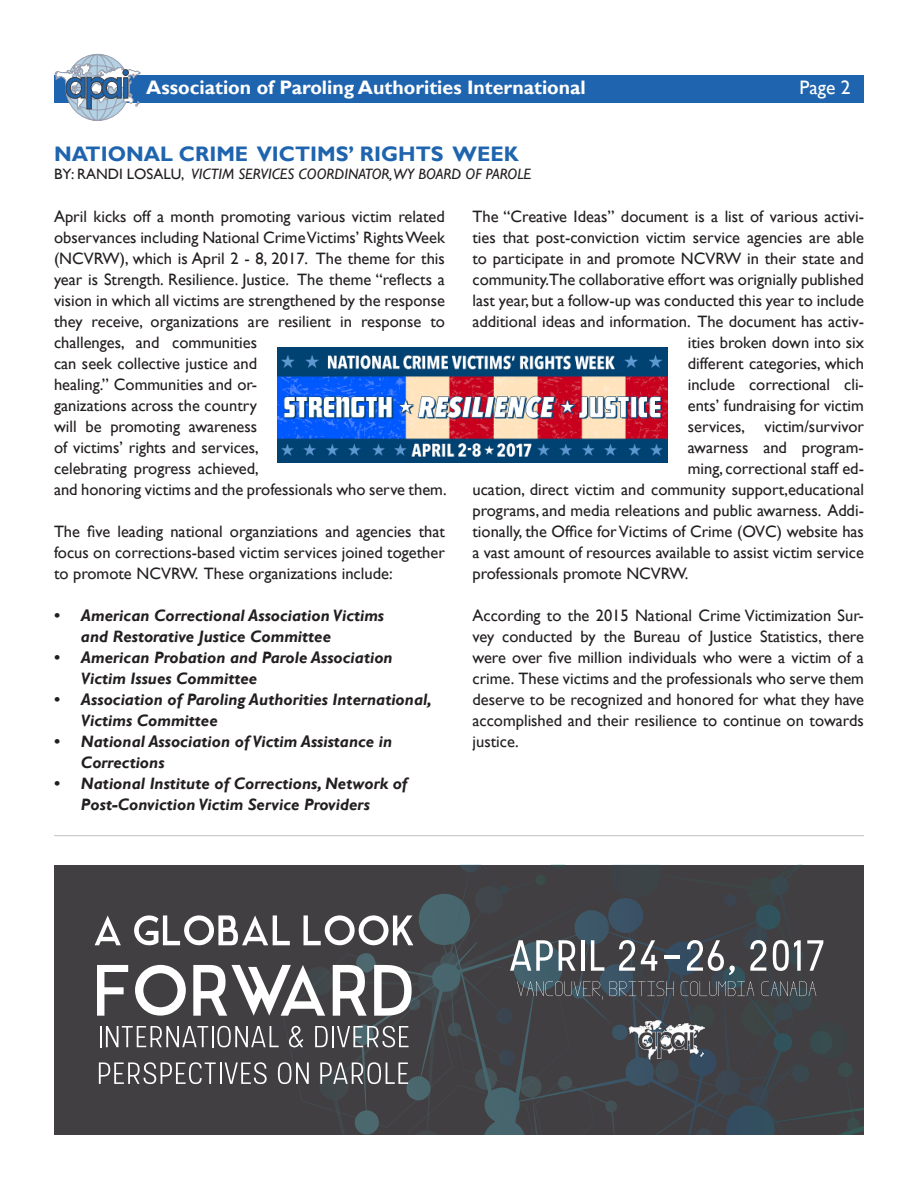
<style>
.page{position:relative;width:918px;height:1188px;background:#fff}
.page>*{position:absolute;margin:0;border:0;box-sizing:border-box;transform-origin:0 0}
.t1{font:700 21px "Gill Sans";color:#1f64ae}
.t2{font:700 19.5px "Gill Sans";color:#fff}
.t3{font:19.5px "Gill Sans";color:#fff}
.t4{font:16.5px/21px "Gill Sans";color:#231f20;text-align:justify}
.t5{font:italic 700 16.5px/21px "Gill Sans";color:#231f20}
.t6{font:italic 15px "Gill Sans";color:#231f20}
.s1{font-style:normal}
</style>
<div class="page">
<div style="left:54px;top:75px;width:810px;height:27px;background:#1f64ae"></div>
<svg style="left:55px;top:54px;width:86px;height:67px"></svg>
<div style="left:54px;top:865px;width:810px;height:270px;background:#413f41"></div>
<svg style="left:336px;top:1084px;width:189px;height:51px"></svg>
<svg style="left:532px;top:940px;width:332px;height:195px"></svg>
<svg style="left:95px;top:865px;width:728px;height:219px"></svg>
<img style="left:277px;top:348px;width:391px;height:114px">
<hr style="left:54px;top:835px;width:810px;height:1px;background:#807f7d">
<p class="t2" style="left:146px;top:76px;width:441px">Association of Paroling Authorities International</p>
<p class="t3" style="left:799px;top:76px;width:53px">Page 2</p>
<p class="t1" style="left:54px;top:141px;width:466px">NATIONAL CRIME VICTIMS’ RIGHTS WEEK</p>
<p class="t6" style="left:54px;top:165px;width:479px"><span class="s1">BY: RANDI LOSALU,</span> VICTIM SERVICES COORDINATOR,WY BOARD OF PAROLE</p>
<p class="t4" style="left:54px;top:206px;width:394px;text-align:left">April kicks off a month promoting various victim related observances including National Crime Victims’ Rights Week (NCVRW), which is April 2 - 8, 2017. The theme for this year is Strength. Resilience. Justice. The theme “reflects a vision in which all victims are strengthened by the response they receive, organizations are resilient in response to challenges, and communities<br>can seek collective justice and<br>healing.” Communities and or-<br>ganizations across the country<br>will be promoting awareness<br>of victims’ rights and services,<br>celebrating progress achieved,<br>and honoring victims and the professionals who serve them.</p>
<p class="t4" style="left:54px;top:521px;width:392px">The five leading national organziations and agencies that focus on corrections-based victim services joined together to promote NCVRW. These organizations include:</p>
<p class="t5" style="left:81px;top:605px;width:305px;text-indent:-27px">• American Correctional Association Victims and Restorative Justice Committee</p>
<p class="t5" style="left:81px;top:647px;width:313px;text-indent:-27px">• American Probation and Parole Association<br>Victim Issues Committee</p>
<p class="t5" style="left:81px;top:689px;width:352px;text-indent:-27px">• Association of Paroling Authorities International,<br>Victims Committee</p>
<p class="t5" style="left:81px;top:731px;width:313px;text-indent:-27px">• National Association of Victim Assistance in<br>Corrections</p>
<p class="t5" style="left:81px;top:773px;width:328px;text-indent:-27px">• National Institute of Corrections, Network of<br>Post-Conviction Victim Service Providers</p>
<p class="t4" style="left:472px;top:206px;width:393px">The “Creative Ideas” document is a list of various activi-</p>
<p class="t4" style="left:472px;top:227px;width:393px">ties that post-conviction victim service agencies are able</p>
<p class="t4" style="left:472px;top:248px;width:393px">to participate in and promote NCVRW in their state and</p>
<p class="t4" style="left:472px;top:269px;width:393px">community.The collaborative effort was orignially published</p>
<p class="t4" style="left:472px;top:290px;width:393px">last year, but a follow-up was conducted this year to include</p>
<p class="t4" style="left:472px;top:311px;width:393px">additional ideas and information. The document has activ-</p>
<p class="t4" style="left:688px;top:332px;width:178px">ities broken down into six</p>
<p class="t4" style="left:688px;top:353px;width:178px">different categories, which</p>
<p class="t4" style="left:688px;top:374px;width:178px">include correctional cli-</p>
<p class="t4" style="left:688px;top:395px;width:178px">ents’ fundraising for victim</p>
<p class="t4" style="left:688px;top:416px;width:178px">services, victim/survivor</p>
<p class="t4" style="left:688px;top:437px;width:178px">awarness and program-</p>
<p class="t4" style="left:688px;top:458px;width:178px">ming, correctional staff ed-</p>
<p class="t4" style="left:472px;top:479px;width:393px">ucation, direct victim and community support,educational</p>
<p class="t4" style="left:472px;top:500px;width:393px">programs, and media releations and public awarness. Addi-</p>
<p class="t4" style="left:472px;top:521px;width:393px">tionally, the Office for Victims of Crime (OVC) website has</p>
<p class="t4" style="left:472px;top:542px;width:393px">a vast amount of resources available to assist victim service</p>
<p class="t4" style="left:472px;top:563px;width:217px">professionals promote NCVRW.</p>
<p class="t4" style="left:472px;top:605px;width:393px">According to the 2015 National Crime Victimization Sur&shy;vey conducted by the Bureau of Justice Statistics, there were over five million individuals who were a victim of a crime. These victims and the professionals who serve them deserve to be recognized and honored for what they have accomplished and their resilience to continue on towards justice.</p>
</div>
